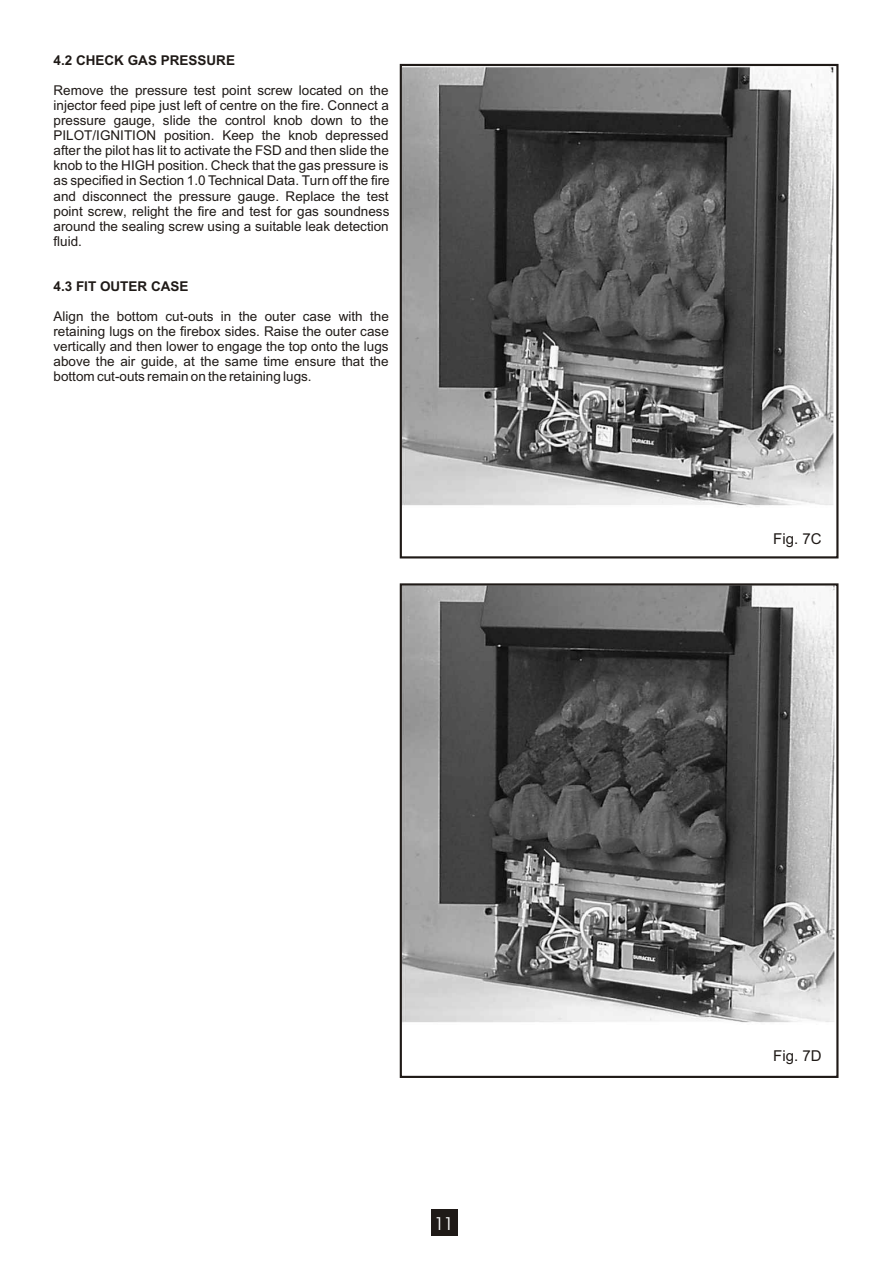
<style>
.page{position:relative;width:894px;height:1263px;background:#fff}
.page>*{position:absolute;margin:0;border:0;box-sizing:border-box;transform-origin:0 0}
.t1{font:18px "Avant Garde Bk BT";color:#fff}
.t2{font:15px "Arial";color:#1f1a17}
.t3{font:13.5px/15.1px "Arial";color:#1f1a17;text-align:justify}
.t4{font:700 13.5px "Arial";color:#1f1a17}
</style>
<div class="page">
<img style="left:403px;top:586px;width:432px;height:437px">
<img style="left:403px;top:67px;width:431px;height:439px">
<div style="left:431px;top:1209px;width:27px;height:27px;background:#1f1a17"></div>
<div style="left:400px;top:64px;width:439px;height:494px;border:2px solid #1f1a17"></div>
<div style="left:400px;top:583px;width:439px;height:495px;border:2px solid #1f1a17"></div>
<p class="t4" style="left:54px;top:55px;width:183px">4.2 CHECK GAS PRESSURE</p>
<p class="t3" style="left:54px;top:84px;width:338px">Remove the pressure test point screw located on the injector feed pipe just left of centre on the fire. Connect a pressure gauge, slide the control knob down to the PILOT/IGNITION position. Keep the knob depressed after the pilot has lit to activate the FSD and then slide the knob to the HIGH position. Check that the gas pressure is as specified in Section 1.0 Technical Data. Turn off the fire and disconnect the pressure gauge. Replace the test point screw, relight the fire and test for gas soundness around the sealing screw using a suitable leak detection fluid.</p>
<p class="t4" style="left:54px;top:281px;width:137px">4.3 FIT OUTER CASE</p>
<p class="t3" style="left:54px;top:310px;width:337px">Align the bottom cut-outs in the outer case with the retaining lugs on the firebox sides. Raise the outer case vertically and then lower to engage the top onto the lugs above the air guide, at the same time ensure that the bottom cut-outs remain on the retaining lugs.</p>
<h1 class="t1" style="left:434px;top:1216px;width:21px">11</h1>
<p class="t2" style="left:773px;top:533px;width:50px">Fig. 7C</p>
<p class="t2" style="left:773px;top:1050px;width:50px">Fig. 7D</p>
</div>
